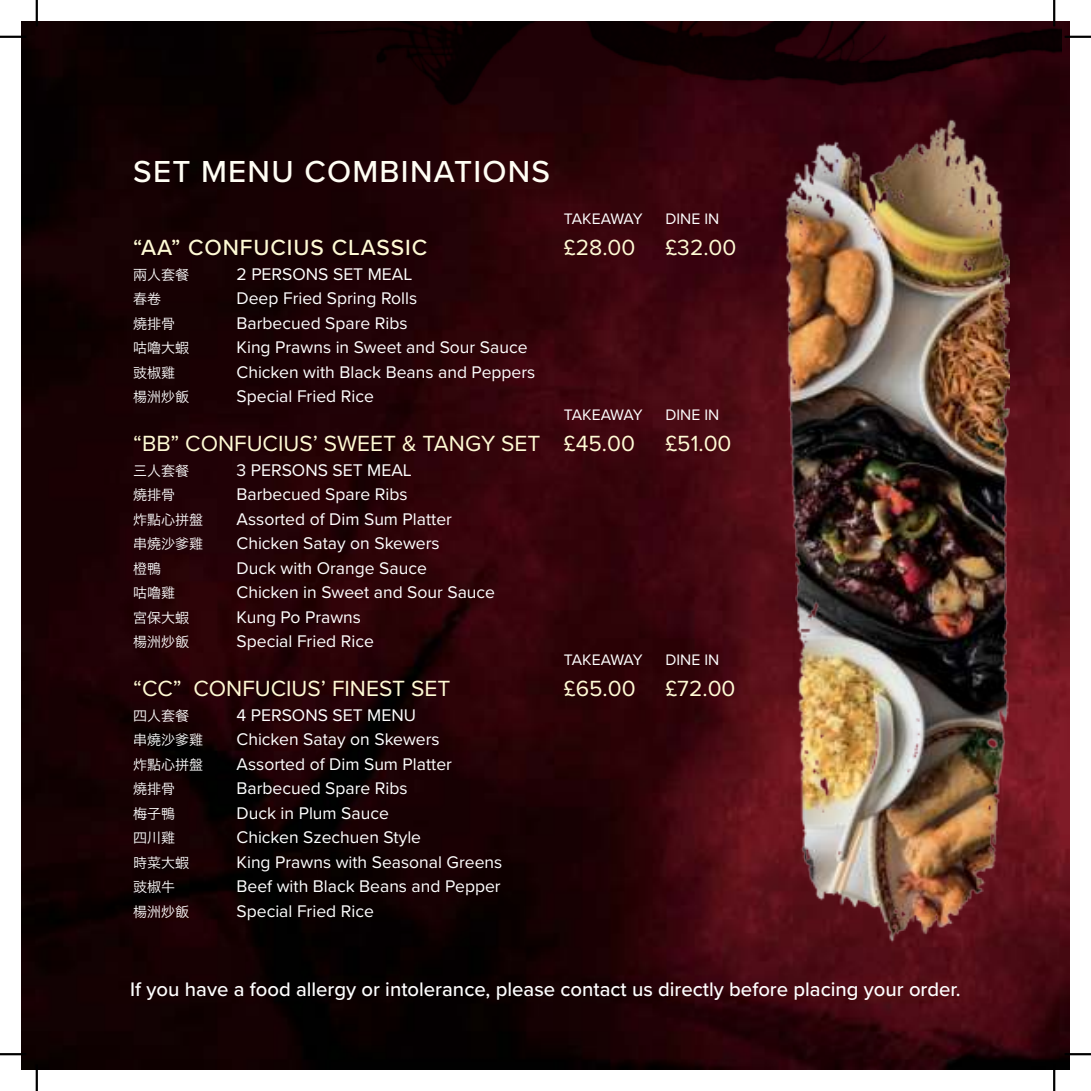
<style>
.page{position:relative;width:1091px;height:1091px;background:#fff}
.page>*{position:absolute;margin:0;border:0;box-sizing:border-box;transform-origin:0 0}
.t1{font:500 31.5px "Proxima Nova";letter-spacing:.04em;color:#fffef4}
.t2{font:22.75px "Proxima Nova";color:#fffbd5}
.t3{font:500 22.75px "Proxima Nova";letter-spacing:.04em;color:#fffbd5}
.t4{font:500 20.3px "Proxima Nova";color:#fff}
.t5{font:17.5px "Proxima Nova";color:#fff}
.t6{font:15.75px "Proxima Nova";letter-spacing:-.045em;color:#fff}
.t7{font:15.75px "Proxima Nova";color:#fff}
.t8{font:14px "Hiragino Sans GB W3";color:#fff}
</style>
<div class="page">
<img style="left:22px;top:22px;width:1047px;height:1047px">
<img style="left:29px;top:21px;width:1032px;height:130px">
<img style="left:779px;top:55px;width:230px;height:930px">
<hr style="left:0;top:36px;width:26px;height:2px;background:#000">
<hr style="left:1064px;top:36px;width:26px;height:2px;background:#000">
<hr style="left:0;top:1053px;width:26px;height:2px;background:#000">
<hr style="left:1064px;top:1053px;width:26px;height:2px;background:#000">
<hr style="left:36px;top:0;width:2px;height:26px;background:#000">
<hr style="left:36px;top:1064px;width:2px;height:26px;background:#000">
<hr style="left:1053px;top:0;width:2px;height:26px;background:#000">
<hr style="left:1053px;top:1064px;width:2px;height:26px;background:#000">
<svg style="left:0;top:1053px;width:21px;height:1px"></svg>
<svg style="left:1064px;top:1053px;width:26px;height:1px"></svg>
<svg style="left:1053px;top:0;width:1px;height:21px"></svg>
<svg style="left:1053px;top:1070px;width:1px;height:20px"></svg>
<h1 class="t1" style="left:133px;top:158px;width:418px">SET MENU COMBINATIONS</h1>
<p class="t6" style="left:564px;top:212px;width:80px">TAKEAWAY</p>
<p class="t7" style="left:665px;top:212px;width:55px">DINE IN</p>
<h2 class="t3" style="left:133px;top:238px;width:295px">“AA” CONFUCIUS CLASSIC</h2>
<h2 class="t2" style="left:564px;top:238px;width:73px">£28.00</h2>
<h2 class="t2" style="left:665px;top:238px;width:72px">£32.00</h2>
<p class="t8" style="left:133px;top:266px;width:57px">兩人套餐</p>
<p class="t5" style="left:236px;top:266px;width:177px">2 PERSONS SET MEAL</p>
<p class="t8" style="left:133px;top:290px;width:29px">春卷</p>
<p class="t5" style="left:236px;top:291px;width:182px">Deep Fried Spring Rolls</p>
<p class="t8" style="left:133px;top:315px;width:43px">燒排骨</p>
<p class="t5" style="left:236px;top:315px;width:173px">Barbecued Spare Ribs</p>
<p class="t8" style="left:133px;top:339px;width:57px">咕嚕大蝦</p>
<p class="t5" style="left:236px;top:340px;width:292px">King Prawns in Sweet and Sour Sauce</p>
<p class="t8" style="left:133px;top:364px;width:43px">豉椒雞</p>
<p class="t5" style="left:236px;top:364px;width:300px">Chicken with Black Beans and Peppers</p>
<p class="t8" style="left:133px;top:388px;width:57px">楊洲炒飯</p>
<p class="t5" style="left:236px;top:389px;width:139px">Special Fried Rice</p>
<p class="t6" style="left:564px;top:408px;width:80px">TAKEAWAY</p>
<p class="t7" style="left:665px;top:408px;width:55px">DINE IN</p>
<h2 class="t2" style="left:133px;top:434px;width:503px">“BB” CONFUCIUS’ SWEET &amp; TANGY SET £45.00</h2>
<h2 class="t2" style="left:665px;top:434px;width:67px">£51.00</h2>
<p class="t8" style="left:133px;top:462px;width:57px">三人套餐</p>
<p class="t5" style="left:236px;top:462px;width:177px">3 PERSONS SET MEAL</p>
<p class="t8" style="left:133px;top:486px;width:43px">燒排骨</p>
<p class="t5" style="left:236px;top:487px;width:173px">Barbecued Spare Ribs</p>
<p class="t8" style="left:133px;top:511px;width:71px">炸點心拼盤</p>
<p class="t5" style="left:236px;top:511px;width:217px">Assorted of Dim Sum Platter</p>
<p class="t8" style="left:133px;top:535px;width:71px">串燒沙爹雞</p>
<p class="t5" style="left:236px;top:536px;width:205px">Chicken Satay on Skewers</p>
<p class="t8" style="left:133px;top:560px;width:29px">橙鴨</p>
<p class="t5" style="left:236px;top:560px;width:192px">Duck with Orange Sauce</p>
<p class="t8" style="left:133px;top:584px;width:43px">咕嚕雞</p>
<p class="t5" style="left:236px;top:585px;width:260px">Chicken in Sweet and Sour Sauce</p>
<p class="t8" style="left:133px;top:609px;width:57px">宮保大蝦</p>
<p class="t5" style="left:236px;top:609px;width:126px">Kung Po Prawns</p>
<p class="t8" style="left:133px;top:633px;width:57px">楊洲炒飯</p>
<p class="t5" style="left:236px;top:634px;width:139px">Special Fried Rice</p>
<p class="t6" style="left:564px;top:653px;width:80px">TAKEAWAY</p>
<p class="t7" style="left:665px;top:653px;width:55px">DINE IN</p>
<h2 class="t2" style="left:133px;top:679px;width:318px">“CC” CONFUCIUS’ FINEST SET</h2>
<h2 class="t2" style="left:564px;top:679px;width:73px">£65.00</h2>
<h2 class="t2" style="left:665px;top:679px;width:71px">£72.00</h2>
<p class="t8" style="left:133px;top:707px;width:57px">四人套餐</p>
<p class="t5" style="left:236px;top:707px;width:181px">4 PERSONS SET MENU</p>
<p class="t8" style="left:133px;top:731px;width:71px">串燒沙爹雞</p>
<p class="t5" style="left:236px;top:732px;width:205px">Chicken Satay on Skewers</p>
<p class="t8" style="left:133px;top:756px;width:71px">炸點心拼盤</p>
<p class="t5" style="left:236px;top:756px;width:217px">Assorted of Dim Sum Platter</p>
<p class="t8" style="left:133px;top:780px;width:43px">燒排骨</p>
<p class="t5" style="left:236px;top:781px;width:173px">Barbecued Spare Ribs</p>
<p class="t8" style="left:133px;top:805px;width:43px">梅子鴨</p>
<p class="t5" style="left:236px;top:805px;width:154px">Duck in Plum Sauce</p>
<p class="t8" style="left:133px;top:829px;width:43px">四川雞</p>
<p class="t5" style="left:236px;top:830px;width:186px">Chicken Szechuen Style</p>
<p class="t8" style="left:133px;top:854px;width:57px">時菜大蝦</p>
<p class="t5" style="left:236px;top:854px;width:267px">King Prawns with Seasonal Greens</p>
<p class="t8" style="left:133px;top:878px;width:43px">豉椒牛</p>
<p class="t5" style="left:236px;top:879px;width:266px">Beef with Black Beans and Pepper</p>
<p class="t8" style="left:133px;top:903px;width:57px">楊洲炒飯</p>
<p class="t5" style="left:236px;top:903px;width:139px">Special Fried Rice</p>
<p class="t4" style="left:130px;top:980px;width:831px">If you have a food allergy or intolerance, please contact us directly before placing your order.</p>
</div>
